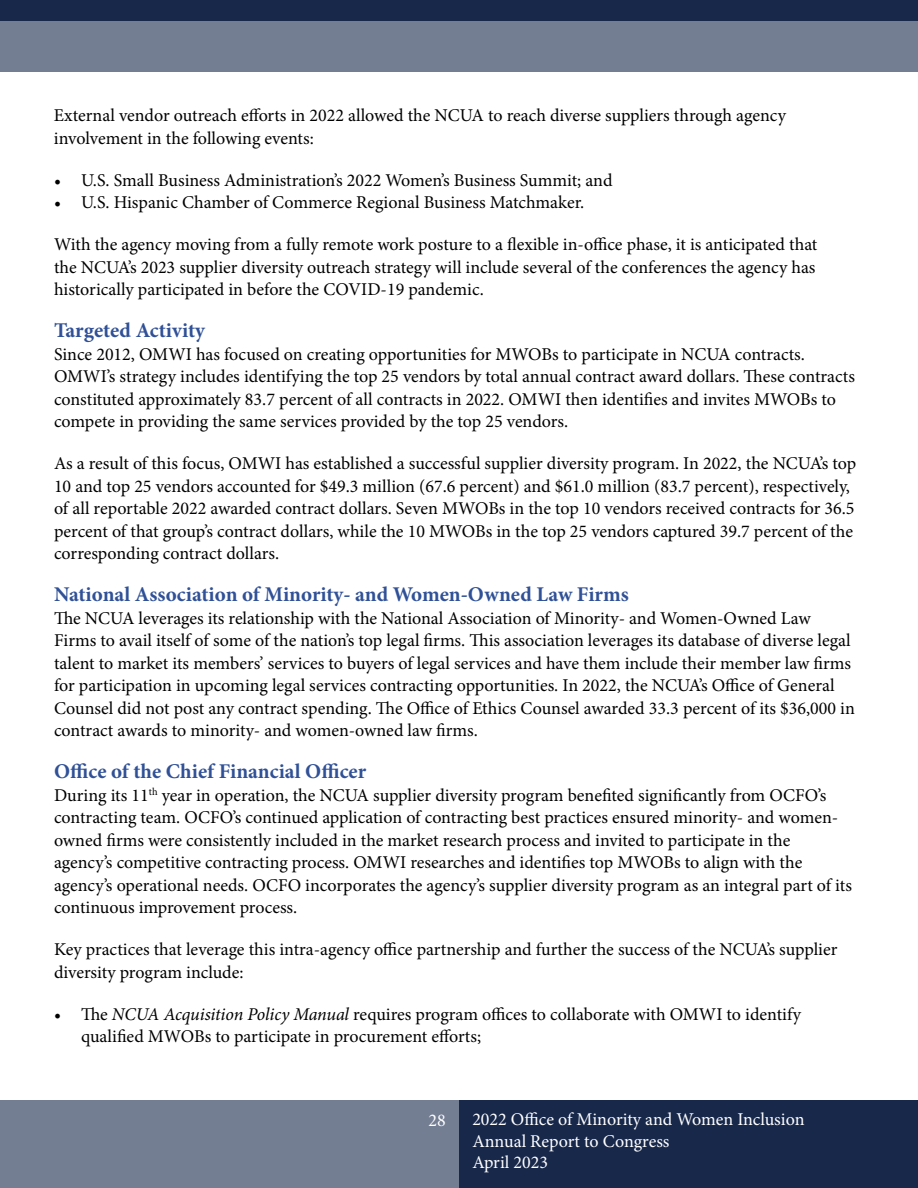
<style>
.page{position:relative;width:918px;height:1188px;background:#fff}
.page>*{position:absolute;margin:0;border:0;box-sizing:border-box;transform-origin:0 0}
.t1{font:700 21px "Minion Pro";color:#305197}
.body_text{font:18px/22.5px "Minion Pro";color:#000}
.t2{font:18px/21.6px "Minion Pro";color:#fff}
.s1{font-style:italic}
</style>
<div class="page">
<div style="left:0;top:0;width:918px;height:22px;background:#18284b"></div>
<div style="left:0;top:22px;width:918px;height:50px;background:#747e93"></div>
<div style="left:0;top:1100px;width:459px;height:88px;background:#747e93"></div>
<div style="left:459px;top:1100px;width:459px;height:88px;background:#18284b"></div>
<p class="body_text" style="left:54px;top:104px;width:734px">External vendor outreach efforts in 2022 allowed the NCUA to reach diverse suppliers through agency involvement in the following events:</p>
<p class="body_text" style="left:54px;top:169px;width:560px">• U.S. Small Business Administration’s 2022 Women’s Business Summit; and</p>
<p class="body_text" style="left:54px;top:191px;width:530px">• U.S. Hispanic Chamber of Commerce Regional Business Matchmaker.</p>
<p class="body_text" style="left:54px;top:233px;width:765px;text-align:justify">With the agency moving from a fully remote work posture to a flexible in-office phase, it is anticipated that the NCUA’s 2023 supplier diversity outreach strategy will include several of the conferences the agency has historically participated in before the COVID-19 pandemic.</p>
<h4 class="t1" style="left:54px;top:316px;width:153px">Targeted Activity</h4>
<p class="body_text" style="left:54px;top:343px;width:803px">Since 2012, OMWI has focused on creating opportunities for MWOBs to participate in NCUA contracts.<br>OMWI’s strategy includes identifying the top 25 vendors by total annual contract award dollars. These contracts constituted approximately 83.7 percent of all contracts in 2022. OMWI then identifies and invites MWOBs to compete in providing the same services provided by the top 25 vendors.</p>
<p class="body_text" style="left:54px;top:452px;width:804px">As a result of this focus, OMWI has established a successful supplier diversity program. In 2022, the NCUA’s top 10 and top 25 vendors accounted for $49.3 million (67.6 percent) and $61.0 million (83.7 percent), respectively, of all reportable 2022 awarded contract dollars. Seven MWOBs in the top 10 vendors received contracts for 36.5 percent of that group’s contract dollars, while the 10 MWOBs in the top 25 vendors captured 39.7 percent of the corresponding contract dollars.</p>
<h4 class="t1" style="left:54px;top:580px;width:576px">National Association of Minority- and Women-Owned Law Firms</h4>
<p class="body_text" style="left:54px;top:607px;width:802px">The NCUA leverages its relationship with the National Association of Minority- and Women-Owned Law Firms to avail itself of some of the nation’s top legal firms. This association leverages its database of diverse legal talent to market its members’ services to buyers of legal services and have them include their member law firms for participation in upcoming legal services contracting opportunities. In 2022, the NCUA’s Office of General Counsel did not post any contract spending. The Office of Ethics Counsel awarded 33.3 percent of its $36,000 in contract awards to minority- and women-owned law firms.</p>
<h4 class="t1" style="left:54px;top:757px;width:314px">Office of the Chief Financial Officer</h4>
<p class="body_text" style="left:54px;top:784px;width:799px">During its 11<sup>th</sup> year in operation, the NCUA supplier diversity program benefited significantly from OCFO’s contracting team. OCFO’s continued application of contracting best practices ensured minority- and women&shy;owned firms were consistently included in the market research process and invited to participate in the agency’s competitive contracting process. OMWI researches and identifies top MWOBs to align with the agency’s operational needs. OCFO incorporates the agency’s supplier diversity program as an integral part of its continuous improvement process.</p>
<p class="body_text" style="left:54px;top:938px;width:785px">Key practices that leverage this intra-agency office partnership and further the success of the NCUA’s supplier diversity program include:</p>
<p class="body_text" style="left:81px;top:1003px;width:722px;text-indent:-27px">• The <span class="s1">NCUA Acquisition Policy Manual</span> requires program offices to collaborate with OMWI to identify qualified MWOBs to participate in procurement efforts;</p>
<p class="t2" style="left:428px;top:1109px;width:19px">28</p>
<p class="t2" style="left:472px;top:1109px;width:334px">2022 Office of Minority and Women Inclusion<br>Annual Report to Congress<br>April 2023</p>
</div>
